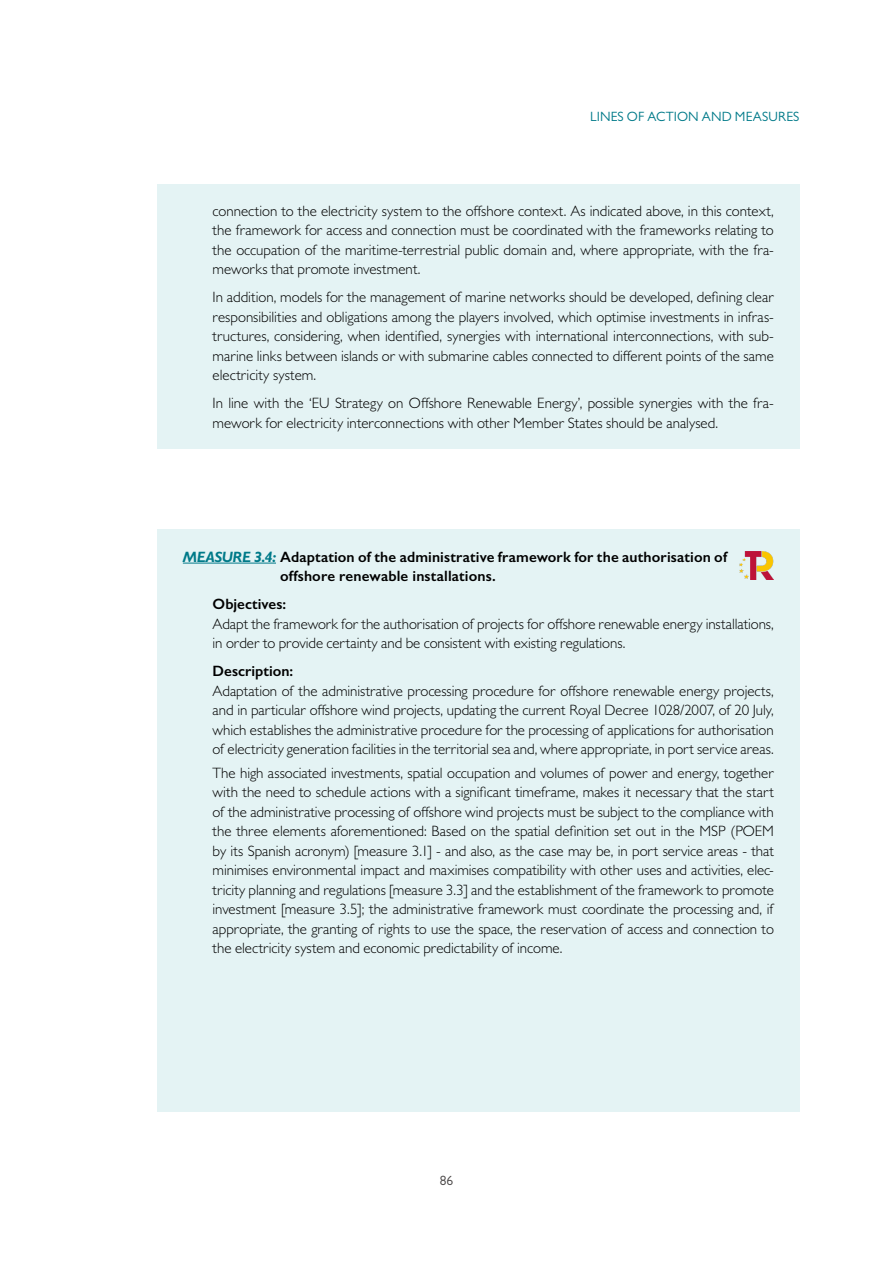
<style>
.page{position:relative;width:893px;height:1263px;background:#fff}
.page>*{position:absolute;margin:0;border:0;box-sizing:border-box;transform-origin:0 0}
._3_1_CUERPO__esp__7m{font:300 15px/19.5px "Gill Sans";color:#000;text-align:justify}
._3__CUERPO{font:600 15px/19.5px "Gill Sans";letter-spacing:.01em;color:#000}
._3_1_CUERPO__esp__7m-2{font:600 15px "Gill Sans";letter-spacing:.005em;color:#000}
.t1{font:13.5px "Gill Sans";letter-spacing:.01em;color:#007a89}
.t2{font:13.5px "Gill Sans";color:#494646}
.s1{font-weight:700;font-style:italic;color:#007a89}
</style>
<div class="page">
<div style="left:157px;top:184px;width:642px;height:265px;background:#e4f3f4"></div>
<div style="left:157px;top:529px;width:642px;height:583px;background:#e4f3f4"></div>
<hr style="left:183px;top:563px;width:93px;height:1px;background:#007a89">
<img style="left:740px;top:552px;width:34px;height:27px">
<p class="t1" style="left:590px;top:108px;width:211px">LINES OF ACTION AND MEASURES</p>
<p class="_3_1_CUERPO__esp__7m" style="left:213px;top:201px;width:563px">connection to the electricity system to the offshore context. As indicated above, in this context, the framework for access and connection must be coordinated with the frameworks relating to the occupation of the maritime-terrestrial public domain and, where appropriate, with the fra&shy;meworks that promote investment.</p>
<p class="_3_1_CUERPO__esp__7m" style="left:213px;top:287px;width:563px">In addition, models for the management of marine networks should be developed, defining clear responsibilities and obligations among the players involved, which optimise investments in infras&shy;tructures, considering, when identified, synergies with international interconnections, with sub&shy;marine links between islands or with submarine cables connected to different points of the same electricity system.</p>
<p class="_3_1_CUERPO__esp__7m" style="left:213px;top:393px;width:563px">In line with the ‘EU Strategy on Offshore Renewable Energy’, possible synergies with the fra&shy;mework for electricity interconnections with other Member States should be analysed.</p>
<p class="_3__CUERPO" style="left:280px;top:547px;width:449px;text-indent:-97px"><span class="s1">MEASURE 3.4:</span> Adaptation of the administrative framework for the authorisation of offshore renewable installations.</p>
<p class="_3_1_CUERPO__esp__7m-2" style="left:213px;top:595px;width:75px">Objectives:</p>
<p class="_3_1_CUERPO__esp__7m" style="left:213px;top:613px;width:563px">Adapt the framework for the authorisation of projects for offshore renewable energy installations, in order to provide certainty and be consistent with existing regulations.</p>
<p class="_3_1_CUERPO__esp__7m-2" style="left:213px;top:662px;width:82px">Description:</p>
<p class="_3_1_CUERPO__esp__7m" style="left:213px;top:680px;width:563px">Adaptation of the administrative processing procedure for offshore renewable energy projects, and in particular offshore wind projects, updating the current Royal Decree 1028/2007, of 20 July, which establishes the administrative procedure for the processing of applications for authorisation of electricity generation facilities in the territorial sea and, where appropriate, in port service areas.</p>
<p class="_3_1_CUERPO__esp__7m" style="left:213px;top:763px;width:563px">The high associated investments, spatial occupation and volumes of power and energy, together with the need to schedule actions with a significant timeframe, makes it necessary that the start of the administrative processing of offshore wind projects must be subject to the compliance with the three elements aforementioned: Based on the spatial definition set out in the MSP (POEM by its Spanish acronym) [measure 3.1] - and also, as the case may be, in port service areas - that minimises environmental impact and maximises compatibility with other uses and activities, elec&shy;tricity planning and regulations [measure 3.3] and the establishment of the framework to promote investment [measure 3.5]; the administrative framework must coordinate the processing and, if appropriate, the granting of rights to use the space, the reservation of access and connection to the electricity system and economic predictability of income.</p>
<p class="t2" style="left:440px;top:1172px;width:15px">86</p>
</div>
